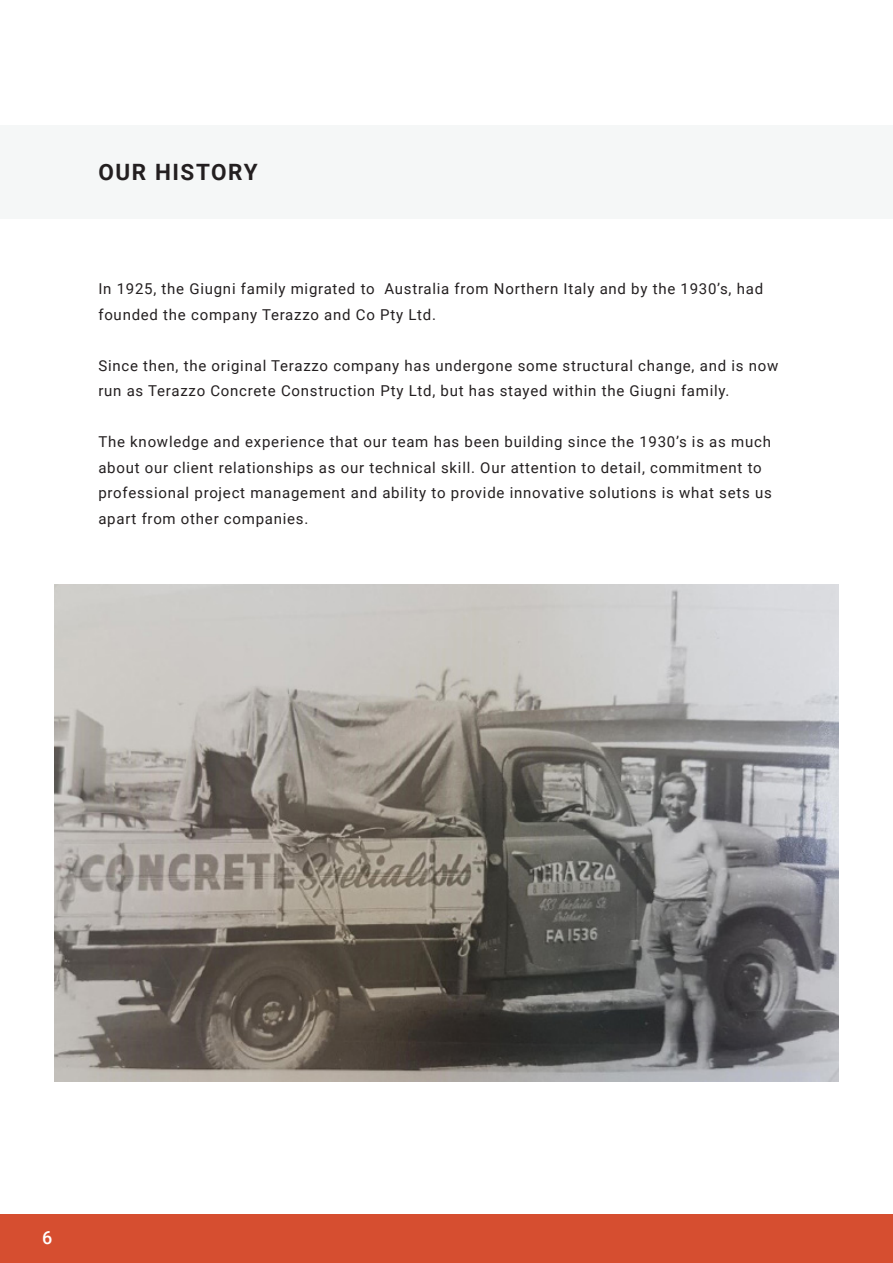
<style>
.page{position:relative;width:893px;height:1263px;background:#fff}
.page>*{position:absolute;margin:0;border:0;box-sizing:border-box;transform-origin:0 0}
.t1{font:700 22.5px "Roboto";letter-spacing:.07em;color:#231f20}
.t2{font:500 18px "Roboto";color:#fff}
.t3{font:15px/25.5px "Roboto";letter-spacing:.05em;color:#231f20}
</style>
<div class="page">
<div style="left:0;top:1215px;width:893px;height:48px;background:#d64e30"></div>
<div style="left:0;top:125px;width:892px;height:94px;background:#f5f7f7"></div>
<img style="left:54px;top:584px;width:785px;height:497px">
<p class="t1" style="left:98px;top:156px;width:161px">OUR HISTORY</p>
<p class="t3" style="left:98px;top:276px;width:666px">In 1925, the Giugni family migrated to Australia from Northern Italy and by the 1930’s, had founded the company Terazzo and Co Pty Ltd.</p>
<p class="t3" style="left:98px;top:352px;width:681px">Since then, the original Terazzo company has undergone some structural change, and is now run as Terazzo Concrete Construction Pty Ltd, but has stayed within the Giugni family.</p>
<p class="t3" style="left:98px;top:429px;width:674px">The knowledge and experience that our team has been building since the 1930’s is as much about our client relationships as our technical skill. Our attention to detail, commitment to</p>
<p class="t3" style="left:98px;top:480px;width:675px">professional project management and ability to provide innovative solutions is what sets us apart from other companies.</p>
<p class="t2" style="left:42px;top:1224px;width:12px">6</p>
</div>
